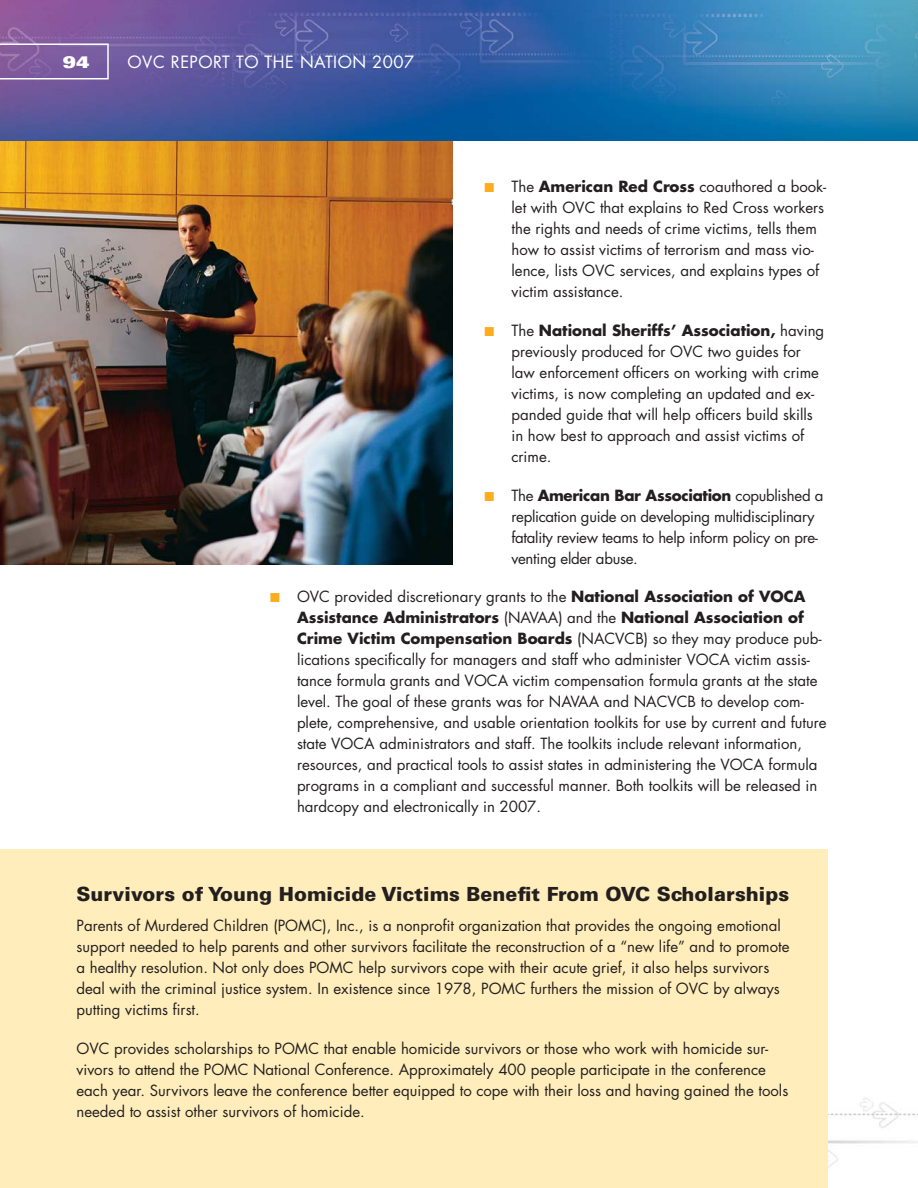
<style>
.page{position:relative;width:918px;height:1188px;background:#fff}
.page>*{position:absolute;margin:0;border:0;box-sizing:border-box;transform-origin:0 0}
.t1{font:900 19.5px "Univers";color:#231f20}
.t2{font:16.5px "Futura";letter-spacing:.03em;color:#fff}
.t3{font:900 expanded 16.5px "Univers";color:#fff;scale:.95 1}
.t4{font:15px/21px "Futura";color:#231f20}
.t5{font:15px/21px "Futura";letter-spacing:-.02em;color:#231f20}
.s1{color:#fbad1d}
.s2{font-weight:700}
</style>
<div class="page">
<div style="left:0;top:850px;width:828px;height:338px;background:#feb"></div>
<img style="left:0;top:140px;width:453px;height:425px">
<img style="left:0;top:0;width:918px;height:140px">
<svg style="left:0;top:44px;width:109px;height:36px;background:#8869a7"></svg>
<p class="t3" style="left:63px;top:56px;width:29px">94</p>
<p class="t2" style="left:127px;top:54px;width:288px">OVC REPORT TO THE NATION 2007</p>
<p class="t4" style="left:512px;top:177px;width:316px;text-indent:-27px"><span class="s1">■</span> The <span class="s2">American Red Cross</span> coauthored a book&shy;let with OVC that explains to Red Cross workers the rights and needs of crime victims, tells them how to assist victims of terrorism and mass vio&shy;lence, lists OVC services, and explains types of victim assistance.</p>
<p class="t4" style="left:512px;top:321px;width:314px;text-indent:-27px"><span class="s1">■</span> The <span class="s2">National Sheriffs’ Association,</span> having previously produced for OVC two guides for law enforcement officers on working with crime victims, is now completing an updated and ex&shy;panded guide that will help officers build skills in how best to approach and assist victims of crime.</p>
<p class="t5" style="left:512px;top:486px;width:313px;text-indent:-27px"><span class="s1">■</span> The <span class="s2">American Bar Association</span> copublished a replication guide on developing multidisciplinary fatality review teams to help inform policy on pre&shy;venting elder abuse.</p>
<p class="t4" style="left:297px;top:588px;width:531px;text-indent:-27px"><span class="s1">■</span> OVC provided discretionary grants to the <span class="s2">National Association of VOCA Assistance Administrators</span> (NAVAA) and the <span class="s2">National Association of Crime Victim Compensation Boards</span> (NACVCB) so they may produce pub&shy;lications specifically for managers and staff who administer VOCA victim assis&shy;tance formula grants and VOCA victim compensation formula grants at the state level. The goal of these grants was for NAVAA and NACVCB to develop com&shy;plete, comprehensive, and usable orientation toolkits for use by current and future state VOCA administrators and staff. The toolkits include relevant information, resources, and practical tools to assist states in administering the VOCA formula programs in a compliant and successful manner. Both toolkits will be released in hardcopy and electronically in 2007.</p>
<p class="t1" style="left:76px;top:887px;width:714px">Survivors of Young Homicide Victims Benefit From OVC Scholarships</p>
<p class="t4" style="left:76px;top:917px;width:715px">Parents of Murdered Children (POMC), Inc., is a nonprofit organization that provides the ongoing emotional support needed to help parents and other survivors facilitate the reconstruction of a “new life” and to promote a healthy resolution. Not only does POMC help survivors cope with their acute grief, it also helps survivors deal with the criminal justice system. In existence since 1978, POMC furthers the mission of OVC by always putting victims first.</p>
<p class="t4" style="left:76px;top:1040px;width:713px">OVC provides scholarships to POMC that enable homicide survivors or those who work with homicide sur&shy;vivors to attend the POMC National Conference. Approximately 400 people participate in the conference each year. Survivors leave the conference better equipped to cope with their loss and having gained the tools needed to assist other survivors of homicide.</p>
</div>
